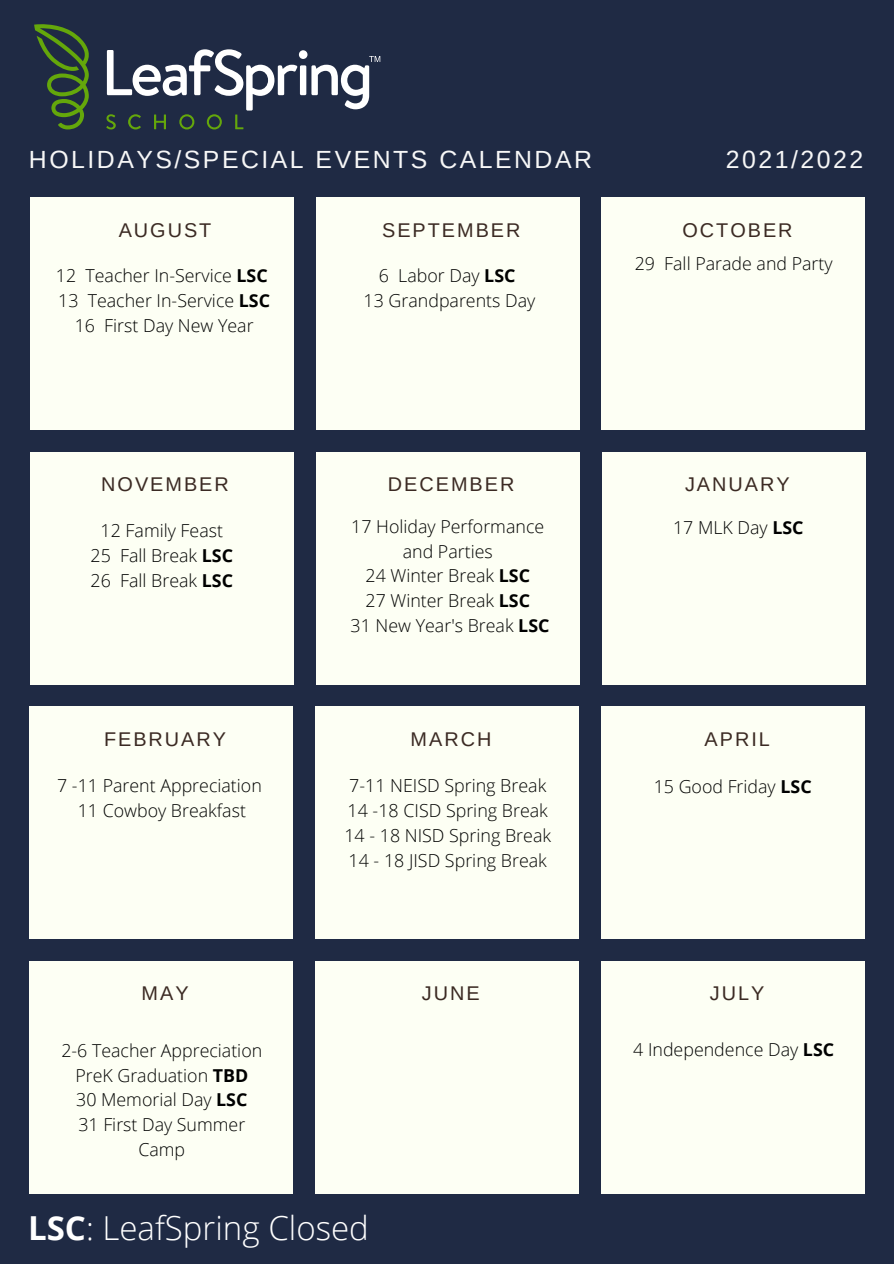
<style>
.page{position:relative;width:894px;height:1264px;background:#fff}
.page>*{position:absolute;margin:0;border:0;box-sizing:border-box;transform-origin:0 0}
.t1{font:300 33px "Open Sans";color:#fff}
.t2{font:24.9px "Arimo";letter-spacing:.1em;color:#f7f7f7}
.t3{font:19.8px "Arimo";letter-spacing:.1em;color:#3b2a23}
.t4{font:300 17.85px/24.8px "Open Sans";color:#000;text-align:center}
.s1{font-weight:700}
</style>
<div class="page">
<div style="left:0;top:0;width:893px;height:1263px;background:#1f2a44"></div>
<div style="left:30px;top:197px;width:263px;height:232px;background:#fdfff4"></div>
<div style="left:315px;top:197px;width:264px;height:232px;background:#fdfff4"></div>
<div style="left:601px;top:197px;width:264px;height:232px;background:#fdfff4"></div>
<div style="left:30px;top:452px;width:263px;height:232px;background:#fdfff4"></div>
<div style="left:316px;top:452px;width:263px;height:232px;background:#fdfff4"></div>
<div style="left:601px;top:452px;width:264px;height:232px;background:#fdfff4"></div>
<div style="left:29px;top:706px;width:263px;height:232px;background:#fdfff4"></div>
<div style="left:315px;top:706px;width:263px;height:232px;background:#fdfff4"></div>
<div style="left:600px;top:706px;width:264px;height:232px;background:#fdfff4"></div>
<div style="left:29px;top:961px;width:263px;height:232px;background:#fdfff4"></div>
<div style="left:315px;top:961px;width:263px;height:232px;background:#fdfff4"></div>
<div style="left:600px;top:961px;width:264px;height:232px;background:#fdfff4"></div>
<svg style="left:34px;top:24px;width:55px;height:105px"></svg>
<svg style="left:106px;top:49px;width:274px;height:80px"></svg>
<p class="t2" style="left:29px;top:145px;width:564px">HOLIDAYS/SPECIAL EVENTS CALENDAR</p>
<p class="t2" style="left:725px;top:145px;width:139px">2021/2022</p>
<p class="t3" style="left:119px;top:219px;width:94px">AUGUST</p>
<p class="t3" style="left:382px;top:219px;width:140px">SEPTEMBER</p>
<p class="t3" style="left:682px;top:219px;width:112px">OCTOBER</p>
<p class="t4" style="left:56px;top:263px;width:213px">12 Teacher In-Service <span class="s1">LSC</span></p>
<p class="t4" style="left:58px;top:288px;width:213px">13 Teacher In-Service <span class="s1">LSC</span></p>
<p class="t4" style="left:75px;top:313px;width:180px">16 First Day New Year</p>
<p class="t3" style="left:101px;top:473px;width:129px">NOVEMBER</p>
<p class="t4" style="left:101px;top:518px;width:124px">12 Family Feast</p>
<p class="t4" style="left:91px;top:542px;width:144px">25 Fall Break <span class="s1">LSC</span></p>
<p class="t4" style="left:91px;top:567px;width:144px">26 Fall Break <span class="s1">LSC</span></p>
<p class="t3" style="left:104px;top:727px;width:123px">FEBRUARY</p>
<p class="t4" style="left:57px;top:772px;width:206px">7 -11 Parent Appreciation</p>
<p class="t4" style="left:78px;top:797px;width:170px">11 Cowboy Breakfast</p>
<p class="t3" style="left:141px;top:982px;width:48px">MAY</p>
<p class="t4" style="left:61px;top:1037px;width:202px">2-6 Teacher Appreciation</p>
<p class="t4" style="left:75px;top:1062px;width:174px">PreK Graduation <span class="s1">TBD</span></p>
<p class="t4" style="left:76px;top:1087px;width:173px">30 Memorial Day <span class="s1">LSC</span></p>
<p class="t4" style="left:78px;top:1111px;width:168px">31 First Day Summer<br>Camp</p>
<p class="t4" style="left:379px;top:263px;width:138px">6 Labor Day <span class="s1">LSC</span></p>
<p class="t4" style="left:363px;top:288px;width:173px">13 Grandparents Day</p>
<p class="t4" style="left:634px;top:251px;width:199px">29 Fall Parade and Party</p>
<p class="t3" style="left:388px;top:473px;width:128px">DECEMBER</p>
<p class="t3" style="left:684px;top:473px;width:106px">JANUARY</p>
<p class="t4" style="left:351px;top:513px;width:194px">17 Holiday Performance</p>
<p class="t4" style="left:402px;top:538px;width:91px">and Parties</p>
<p class="t4" style="left:365px;top:563px;width:166px">24 Winter Break <span class="s1">LSC</span></p>
<p class="t4" style="left:365px;top:588px;width:166px">27 Winter Break <span class="s1">LSC</span></p>
<p class="t4" style="left:350px;top:613px;width:200px">31 New Year's Break <span class="s1">LSC</span></p>
<p class="t4" style="left:673px;top:515px;width:132px">17 MLK Day <span class="s1">LSC</span></p>
<p class="t3" style="left:410px;top:727px;width:82px">MARCH</p>
<p class="t3" style="left:704px;top:727px;width:67px">APRIL</p>
<p class="t4" style="left:349px;top:772px;width:198px">7-11 NEISD Spring Break</p>
<p class="t4" style="left:347px;top:797px;width:202px">14 -18 CISD Spring Break</p>
<p class="t4" style="left:344px;top:822px;width:208px">14 - 18 NISD Spring Break</p>
<p class="t4" style="left:348px;top:847px;width:200px">14 - 18 JISD Spring Break</p>
<p class="t4" style="left:653px;top:774px;width:159px">15 Good Friday <span class="s1">LSC</span></p>
<p class="t3" style="left:422px;top:982px;width:59px">JUNE</p>
<p class="t3" style="left:709px;top:982px;width:56px">JULY</p>
<p class="t4" style="left:633px;top:1037px;width:202px">4 Independence Day <span class="s1">LSC</span></p>
<p class="t1" style="left:28px;top:1204px;width:342px"><span class="s1">LSC</span>: LeafSpring Closed</p>
</div>
